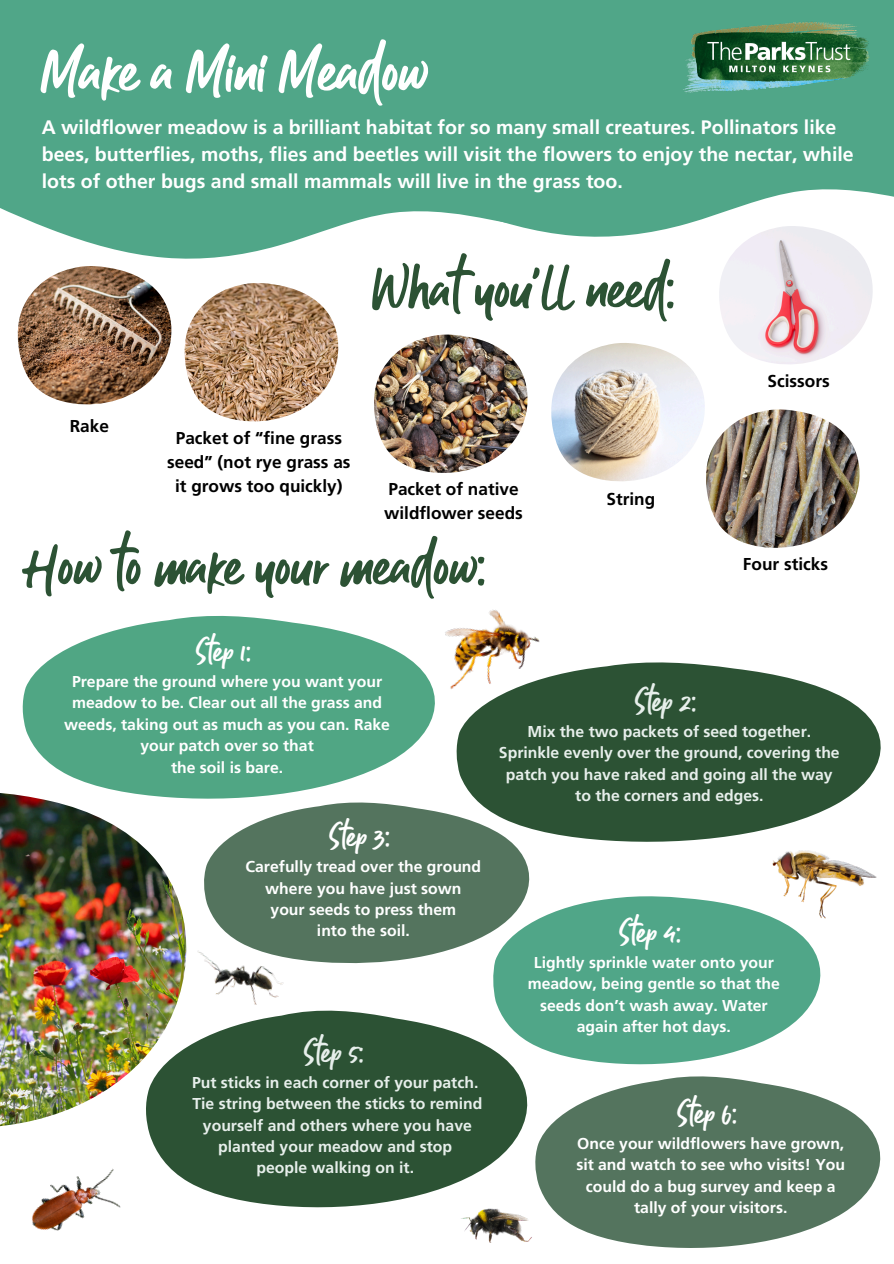
<style>
.page{position:relative;width:894px;height:1264px;background:#fff}
.page>*{position:absolute;margin:0;border:0;box-sizing:border-box;transform-origin:0 0}
.t1{font:60px "Guthen Bloots Basic";color:#fff}
.t2{font:56.85px "Guthen Bloots Basic";color:#2c5234}
.t3{font:29.55px "Guthen Bloots Basic";color:#fff}
.t4{font:29.55px "Guthen Bloots Basic";color:#e7efeb}
.t5{font:700 19.5px/27px "Frutiger LT Std";color:#fff}
.t6{font:700 17.25px/24.2px "Frutiger LT Std";color:#000;text-align:center}
.t7{font:700 15.75px/21.3px "Frutiger LT Std";color:#fff;text-align:center}
.t8{font:700 15.75px/21.3px "Frutiger LT Std";color:#e7efeb;text-align:center}
</style>
<div class="page">
<div style="left:0;top:0;width:893px;height:140px;background:#50a688"></div>
<svg style="left:506px;top:140px;width:387px;height:97px;fill:#50a688"></svg>
<svg style="left:0;top:140px;width:506px;height:119px;fill:#50a688"></svg>
<img style="left:683px;top:21px;width:187px;height:72px">
<svg style="left:456px;top:662px;width:424px;height:180px;background:#4b6b52"></svg>
<svg style="left:204px;top:802px;width:325px;height:161px;background:#6c8774"></svg>
<img style="left:374px;top:334px;width:153px;height:139px">
<img style="left:184px;top:283px;width:154px;height:138px">
<img style="left:18px;top:266px;width:153px;height:138px">
<svg style="left:493px;top:896px;width:327px;height:168px;background:#68b197"></svg>
<img style="left:0;top:793px;width:186px;height:334px">
<img style="left:718px;top:226px;width:154px;height:138px">
<img style="left:551px;top:343px;width:153px;height:138px">
<svg style="left:22px;top:616px;width:413px;height:182px;fill:#50a684"></svg>
<svg style="left:146px;top:1010px;width:381px;height:197px;fill:#2c5234"></svg>
<img style="left:706px;top:409px;width:153px;height:139px">
<svg style="left:535px;top:1076px;width:345px;height:171px;fill:#54745e"></svg>
<img style="left:763px;top:850px;width:114px;height:74px">
<img style="left:32px;top:1168px;width:89px;height:63px">
<img style="left:429px;top:609px;width:121px;height:90px">
<img style="left:186px;top:947px;width:106px;height:68px">
<img style="left:458px;top:1205px;width:74px;height:37px">
<p class="t1" style="left:42px;top:33px;width:388px">Make a Mini Meadow</p>
<p class="t5" style="left:42px;top:115px;width:813px">A wildflower meadow is a brilliant habitat for so many small creatures. Pollinators like bees, butterflies, moths, flies and beetles will visit the flowers to enjoy the nectar, while lots of other bugs and small mammals will live in the grass too.</p>
<p class="t6" style="left:70px;top:416px;width:41px">Rake</p>
<p class="t2" style="left:374px;top:252px;width:302px">What you'll need:</p>
<p class="t6" style="left:167px;top:427px;width:185px">Packet of “fine grass seed” (not rye grass as it grows too quickly)</p>
<p class="t6" style="left:384px;top:479px;width:140px;text-align:left">Packet of native wildflower seeds</p>
<p class="t6" style="left:606px;top:488px;width:50px">String</p>
<p class="t2" style="left:27px;top:529px;width:460px">How to make your meadow:</p>
<h3 class="t6" style="left:767px;top:370px;width:64px">Scissors</h3>
<p class="t6" style="left:742px;top:553px;width:87px">Four sticks</p>
<p class="t3" style="left:196px;top:632px;width:56px">Step 1:</p>
<p class="t7" style="left:64px;top:672px;width:327px">Prepare the ground where you want your meadow to be. Clear out all the grass and weeds, taking out as much as you can. Rake your patch over so that</p>
<p class="t7" style="left:171px;top:758px;width:114px">the soil is bare.</p>
<p class="t3" style="left:330px;top:817px;width:62px">Step 3:</p>
<p class="t7" style="left:245px;top:857px;width:237px">Carefully tread over the ground where you have just sown</p>
<p class="t7" style="left:270px;top:900px;width:187px">your seeds to press them</p>
<p class="t7" style="left:317px;top:921px;width:94px">into the soil.</p>
<p class="t4" style="left:304px;top:1033px;width:61px">Step 5:</p>
<p class="t8" style="left:192px;top:1073px;width:288px">Put sticks in each corner of your patch.</p>
<p class="t8" style="left:192px;top:1094px;width:291px">Tie string between the sticks to remind yourself and others where you have planted your meadow and stop</p>
<p class="t8" style="left:256px;top:1158px;width:159px">people walking on it.</p>
<h1 class="t4" style="left:635px;top:682px;width:62px">Step 2:</h1>
<p class="t8" style="left:499px;top:722px;width:342px">Mix the two packets of seed together.<br>Sprinkle evenly over the ground, covering the patch you have raked and going all the way</p>
<p class="t8" style="left:575px;top:786px;width:190px">to the corners and edges.</p>
<p class="t3" style="left:619px;top:913px;width:63px">Step 4:</p>
<p class="t7" style="left:527px;top:953px;width:254px">Lightly sprinkle water onto your meadow, being gentle so that the seeds don’t wash away. Water</p>
<p class="t7" style="left:576px;top:1017px;width:156px">again after hot days.</p>
<p class="t3" style="left:677px;top:1094px;width:61px">Step 6:</p>
<p class="t7" style="left:576px;top:1134px;width:270px">Once your wildflowers have grown, sit and watch to see who visits! You could do a bug survey and keep a tally of your visitors.</p>
</div>
